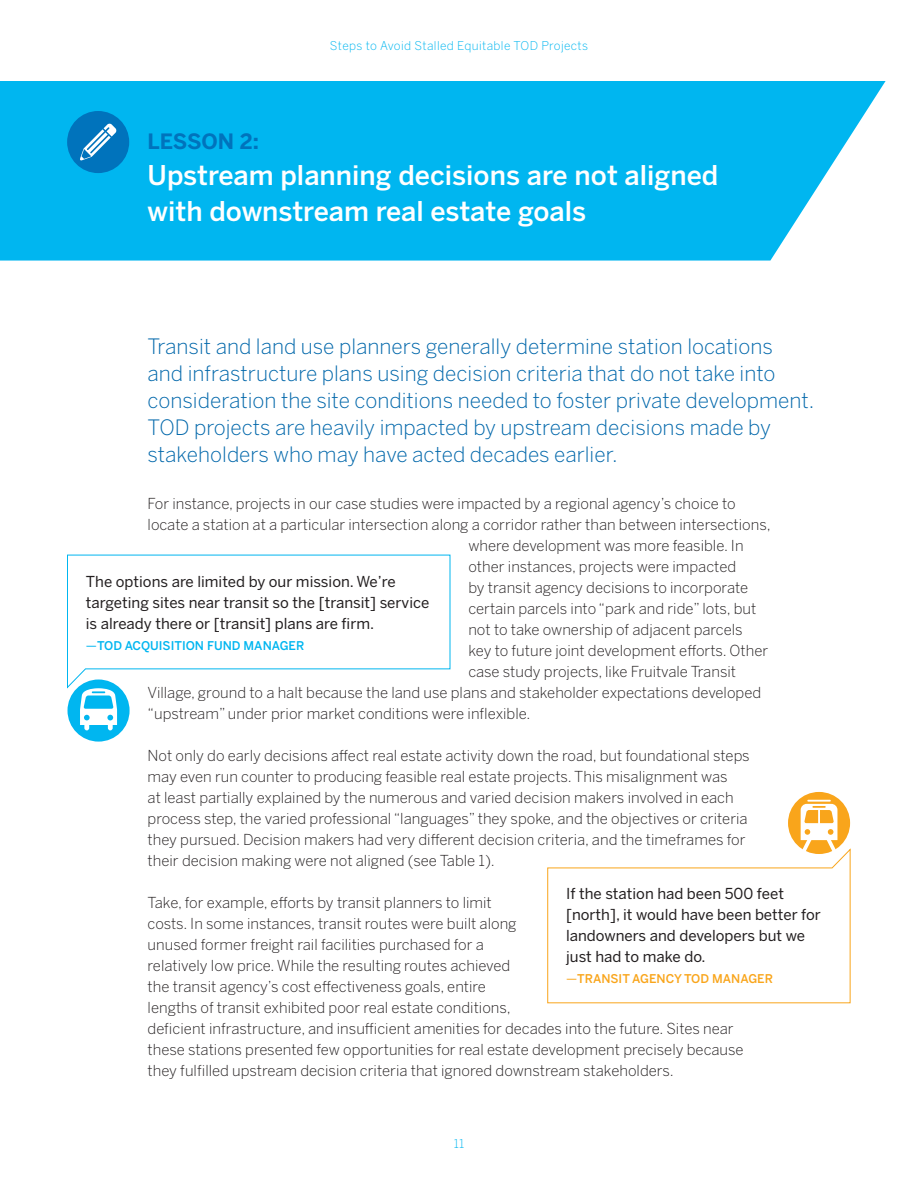
<style>
.page{position:relative;width:918px;height:1188px;background:#fff}
.page>*{position:absolute;margin:0;border:0;box-sizing:border-box;transform-origin:0 0}
.t1{font:500 27px/36px "Benton Sans";color:#fff}
.t2{font:300 21px/27px "Benton Sans";color:#0067aa}
.t3{font:700 21px "Benton Sans";letter-spacing:-.01em;color:#0073bc}
.t4{font:300 15px/21px "Benton Sans";color:#231f20}
.t5{font:15px/21px "Benton Sans";color:#231f20}
.t6{font:300 12px "Benton Sans";letter-spacing:.03em;color:#00b6f0}
.t7{font:500 12px "Benton Sans";color:#00b6f0}
.t8{font:500 12px "Benton Sans";color:#f9a51b}
.s1{font-weight:400}
</style>
<div class="page">
<div style="left:788px;top:792px;width:62px;height:62px;background:#f9a51b;border-radius:50%"></div>
<svg style="left:797px;top:804px;width:44px;height:44px"></svg>
<hr style="left:807px;top:800px;width:24px;height:2px;background:#fff">
<svg style="left:0;top:81px;width:886px;height:180px;background:#11bbf1"></svg>
<svg style="left:67px;top:554px;width:384px;height:135px"></svg>
<svg style="left:547px;top:848px;width:304px;height:156px"></svg>
<div style="left:68px;top:680px;width:62px;height:62px;background:#00b6f0;border-radius:50%"></div>
<svg style="left:80px;top:688px;width:37px;height:42px"></svg>
<div style="left:67px;top:111px;width:62px;height:62px;background:#0073bc;border-radius:50%"></div>
<svg style="left:80px;top:123px;width:37px;height:38px"></svg>
<p class="t6" style="left:330px;top:39px;width:260px">Steps to Avoid Stalled Equitable TOD Projects</p>
<p class="t3" style="left:148px;top:129px;width:113px">LESSON 2:</p>
<p class="t1" style="left:148px;top:157px;width:572px">Upstream planning decisions are not aligned with downstream real estate goals</p>
<p class="t2" style="left:148px;top:333px;width:668px">Transit and land use planners generally determine station locations<br>and infrastructure plans using decision criteria that do not take into consideration the site conditions needed to foster private development.<br>TOD projects are heavily impacted by upstream decisions made by stakeholders who may have acted decades earlier.</p>
<p class="t4" style="left:148px;top:493px;width:590px">For instance, projects in our case studies were impacted by a regional agency’s choice to</p>
<p class="t4" style="left:148px;top:514px;width:625px">locate a station at a particular intersection along a corridor rather than between intersections,</p>
<p class="t4" style="left:468px;top:535px;width:277px">where development was more feasible. In</p>
<p class="t4" style="left:468px;top:556px;width:269px">other instances, projects were impacted</p>
<p class="t4" style="left:468px;top:577px;width:282px">by transit agency decisions to incorporate</p>
<p class="t4" style="left:468px;top:598px;width:289px">certain parcels into “park and ride” lots, but</p>
<p class="t4" style="left:468px;top:619px;width:276px">not to take ownership of adjacent parcels</p>
<p class="t4" style="left:468px;top:640px;width:302px">key to future joint development efforts. Other</p>
<p class="t4" style="left:468px;top:661px;width:269px">case study projects, like Fruitvale Transit</p>
<p class="t4" style="left:148px;top:682px;width:615px">Village, ground to a halt because the land use plans and stakeholder expectations developed</p>
<p class="t4" style="left:148px;top:703px;width:385px">“upstream” under prior market conditions were inflexible.</p>
<p class="t4" style="left:148px;top:745px;width:604px">Not only do early decisions affect real estate activity down the road, but foundational steps may even run counter to producing feasible real estate projects. This misalignment was<br>at least partially explained by the numerous and varied decision makers involved in each process step, the varied professional “languages” they spoke, and the objectives or criteria they pursued. Decision makers had very different decision criteria, and the timeframes for their decision making were not aligned (see Table 1).</p>
<p class="t4" style="left:148px;top:892px;width:597px">Take, for example, efforts by transit planners to limit<br>costs. In some instances, transit routes were built along<br>unused former freight rail facilities purchased for a<br>relatively low price. While the resulting routes achieved<br>the transit agency’s cost effectiveness goals, entire<br>lengths of transit exhibited poor real estate conditions,<br>deficient infrastructure, and insufficient amenities for decades into the future. Sites near these stations presented few opportunities for real estate development precisely because they fulfilled upstream decision criteria that ignored downstream stakeholders.</p>
<p class="t5" style="left:86px;top:571px;width:345px">The options are limited by our mission. We’re targeting sites near transit so the [transit] service is already there or [transit] plans are firm.</p>
<p class="t7" style="left:86px;top:638px;width:220px"><span class="s1">—</span>TOD ACQUISITION FUND MANAGER</p>
<p class="t5" style="left:566px;top:883px;width:256px">If the station had been 500 feet [north], it would have been better for landowners and developers but we just had to make do.</p>
<p class="t8" style="left:566px;top:972px;width:208px"><span class="s1">—</span>TRANSIT AGENCY TOD MANAGER</p>
<p class="t6" style="left:454px;top:1136px;width:12px">11</p>
</div>
